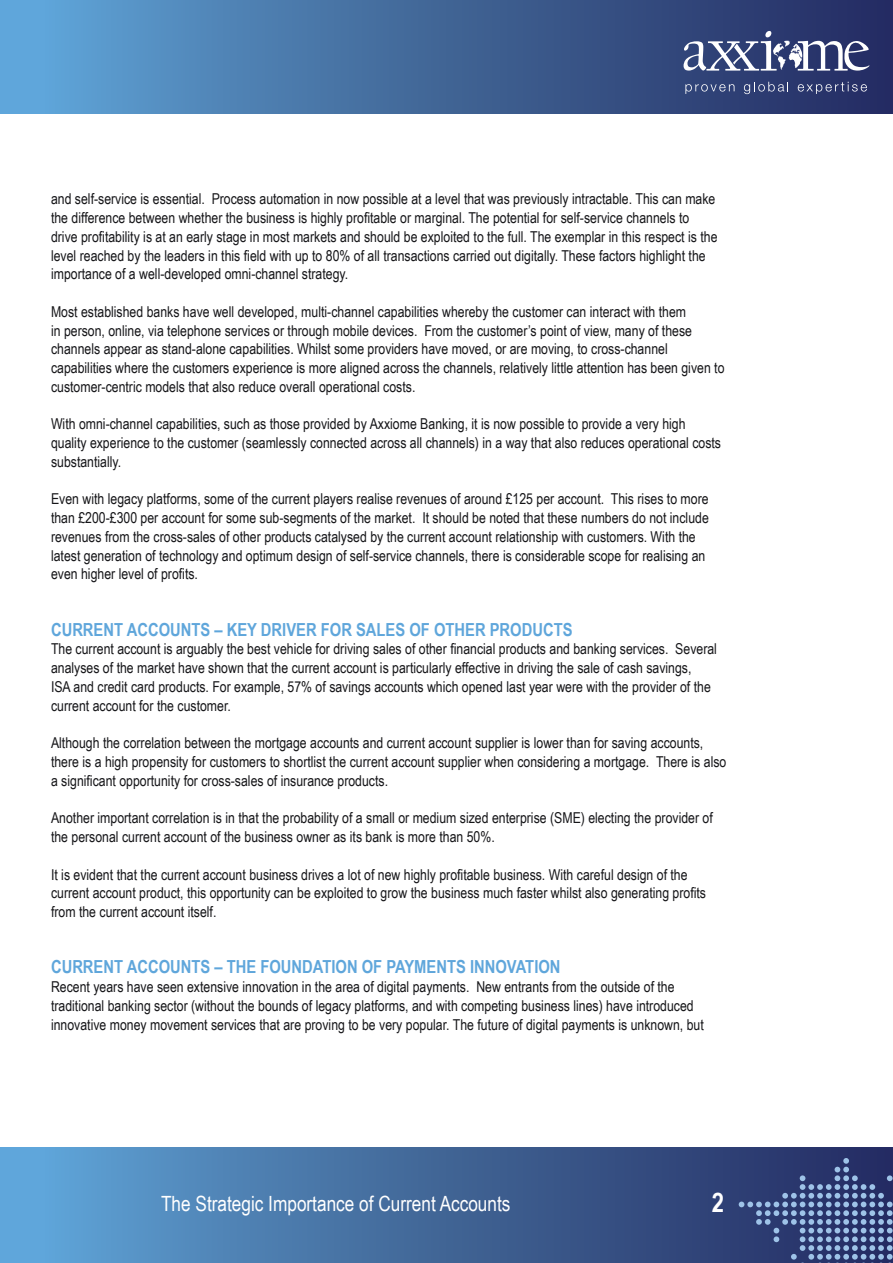
<style>
.page{position:relative;width:893px;height:1263px;background:#fff}
.page>*{position:absolute;margin:0;border:0;box-sizing:border-box;transform-origin:0 0}
.t1{font:700 27px "Arial Narrow";color:#fff}
.t2{font:21px "Arial Narrow";color:#fff}
.t3{font:700 18px "Arial Narrow";color:#5fa6db}
.t4{font:15px/18.8px "Arial Narrow";color:#161619}
</style>
<div class="page">
<img style="left:0;top:0;width:893px;height:113px">
<img style="left:0;top:1147px;width:739px;height:116px">
<svg style="left:684px;top:31px;width:185px;height:40px"></svg>
<svg style="left:685px;top:84px;width:49px;height:10px"></svg>
<svg style="left:744px;top:82px;width:44px;height:12px"></svg>
<svg style="left:798px;top:82px;width:69px;height:12px"></svg>
<svg style="left:739px;top:1147px;width:154px;height:116px;background:#3d4e81"></svg>
<p class="t4" style="left:51px;top:189px;width:668px">and self-service is essential. Process automation in now possible at a level that was previously intractable. This can make the difference between whether the business is highly profitable or marginal. The potential for self-service channels to drive profitability is at an early stage in most markets and should be exploited to the full. The exemplar in this respect is the level reached by the leaders in this field with up to 80% of all transactions carried out digitally. These factors highlight the importance of a well-developed omni-channel strategy.</p>
<p class="t4" style="left:51px;top:302px;width:675px">Most established banks have well developed, multi-channel capabilities whereby the customer can interact with them<br>in person, online, via telephone services or through mobile devices. From the customer’s point of view, many of these channels appear as stand-alone capabilities. Whilst some providers have moved, or are moving, to cross-channel capabilities where the customers experience is more aligned across the channels, relatively little attention has been given to customer-centric models that also reduce overall operational costs.</p>
<p class="t4" style="left:51px;top:414px;width:672px">With omni-channel capabilities, such as those provided by Axxiome Banking, it is now possible to provide a very high quality experience to the customer (seamlessly connected across all channels) in a way that also reduces operational costs substantially.</p>
<p class="t4" style="left:51px;top:489px;width:659px">Even with legacy platforms, some of the current players realise revenues of around £125 per account. This rises to more than £200-£300 per account for some sub-segments of the market. It should be noted that these numbers do not include revenues from the cross-sales of other products catalysed by the current account relationship with customers. With the latest generation of technology and optimum design of self-service channels, there is considerable scope for realising an even higher level of profits.</p>
<p class="t3" style="left:51px;top:623px;width:523px">CURRENT ACCOUNTS – KEY DRIVER FOR SALES OF OTHER PRODUCTS</p>
<p class="t4" style="left:51px;top:639px;width:667px">The current account is arguably the best vehicle for driving sales of other financial products and banking services. Several analyses of the market have shown that the current account is particularly effective in driving the sale of cash savings,<br>ISA and credit card products. For example, 57% of savings accounts which opened last year were with the provider of the current account for the customer.</p>
<p class="t4" style="left:51px;top:733px;width:677px">Although the correlation between the mortgage accounts and current account supplier is lower than for saving accounts, there is a high propensity for customers to shortlist the current account supplier when considering a mortgage. There is also a significant opportunity for cross-sales of insurance products.</p>
<p class="t4" style="left:51px;top:808px;width:663px">Another important correlation is in that the probability of a small or medium sized enterprise (SME) electing the provider of the personal current account of the business owner as its bank is more than 50%.</p>
<p class="t4" style="left:51px;top:864px;width:657px">It is evident that the current account business drives a lot of new highly profitable business. With careful design of the current account product, this opportunity can be exploited to grow the business much faster whilst also generating profits from the current account itself.</p>
<p class="t3" style="left:51px;top:960px;width:511px">CURRENT ACCOUNTS – THE FOUNDATION OF PAYMENTS INNOVATION</p>
<p class="t4" style="left:51px;top:977px;width:654px">Recent years have seen extensive innovation in the area of digital payments. New entrants from the outside of the traditional banking sector (without the bounds of legacy platforms, and with competing business lines) have introduced innovative money movement services that are proving to be very popular. The future of digital payments is unknown, but</p>
<h2 class="t2" style="left:161px;top:1196px;width:351px">The Strategic Importance of Current Accounts</h2>
<h1 class="t1" style="left:712px;top:1192px;width:14px">2</h1>
</div>
